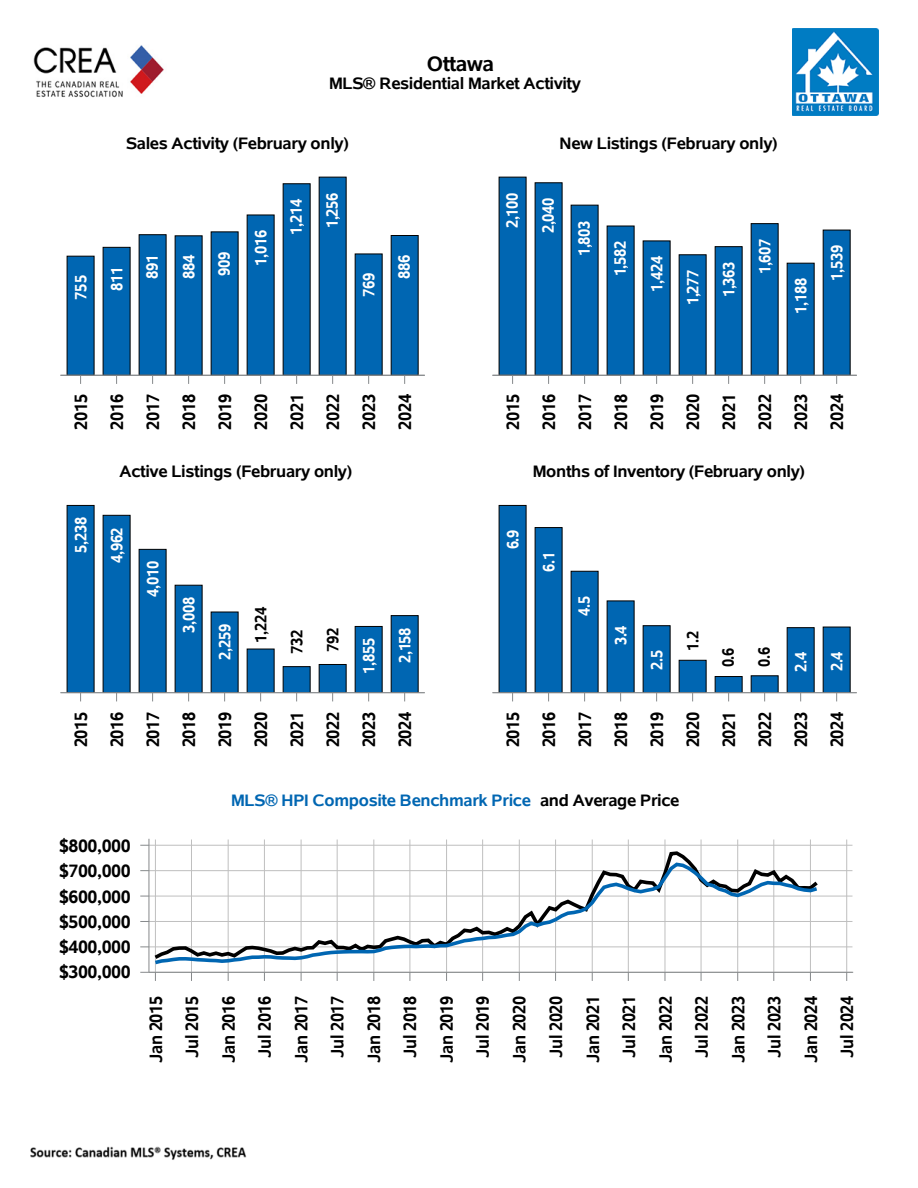
<style>
.page{position:relative;width:918px;height:1188px;background:#fff}
.page>*{position:absolute;margin:0;border:0;box-sizing:border-box;transform-origin:0 0}
.t1{font:700 21px "Albany AMT";color:#000}
.t2{font:700 18px/36px "Albany AMT";color:#000;text-align:justify;scale:.92 1}
.t3{font:700 18px "Albany AMT";color:#000}
.t4{font:700 16.65px "Albany AMT";color:#000}
.t5{font:700 16.65px "Albany AMT";color:#0066b2}
.t6{font:700 16.5px/36px "Albany AMT";color:#fff;scale:.91 1}
.t7{font:700 16.5px/35.2px "Albany AMT";color:#fff;scale:.92 1}
.t8{font:700 16.5px/36px "Albany AMT";color:#fff;scale:.9 1}
.t9{font:700 16.5px/36px "Albany AMT";color:#000;scale:.91 1}
.t10{font:700 16.5px/35.7px "Albany AMT";color:#000;scale:.9 1}
.s1{color:#000}
</style>
<div class="page">
<img style="left:27px;top:1146px;width:221px;height:15px">
<img style="left:33px;top:45px;width:131px;height:53px">
<img style="left:792px;top:29px;width:86px;height:86px">
<hr style="left:60px;top:375px;width:365px;height:1px;background:#86898b">
<svg style="left:66px;top:255px;width:29px;height:129px;background:#1a6dab"></svg>
<svg style="left:102px;top:247px;width:29px;height:137px;background:#186cab"></svg>
<svg style="left:138px;top:234px;width:29px;height:150px;background:#166bab"></svg>
<svg style="left:174px;top:235px;width:29px;height:149px;background:#176bab"></svg>
<svg style="left:210px;top:231px;width:29px;height:153px;background:#166bab"></svg>
<svg style="left:246px;top:214px;width:29px;height:170px;background:#156bab"></svg>
<svg style="left:282px;top:183px;width:29px;height:201px;background:#1369aa"></svg>
<svg style="left:318px;top:176px;width:29px;height:208px;background:#136aaa"></svg>
<svg style="left:354px;top:253px;width:29px;height:131px;background:#196dab"></svg>
<svg style="left:390px;top:235px;width:29px;height:149px;background:#166bab"></svg>
<hr style="left:492px;top:375px;width:365px;height:1px;background:#86898b">
<svg style="left:498px;top:176px;width:29px;height:208px;background:#136aaa"></svg>
<svg style="left:534px;top:182px;width:29px;height:202px;background:#1369aa"></svg>
<svg style="left:570px;top:204px;width:29px;height:180px;background:#156baa"></svg>
<svg style="left:606px;top:225px;width:29px;height:159px;background:#166bab"></svg>
<svg style="left:642px;top:240px;width:29px;height:144px;background:#176cab"></svg>
<svg style="left:678px;top:254px;width:29px;height:130px;background:#196dab"></svg>
<svg style="left:714px;top:246px;width:29px;height:138px;background:#176cab"></svg>
<svg style="left:750px;top:223px;width:29px;height:161px;background:#156baa"></svg>
<svg style="left:786px;top:262px;width:29px;height:122px;background:#1b6eac"></svg>
<svg style="left:822px;top:229px;width:29px;height:155px;background:#176cab"></svg>
<hr style="left:60px;top:692px;width:365px;height:1px;background:#86898b">
<svg style="left:66px;top:505px;width:29px;height:196px;background:#1269aa"></svg>
<svg style="left:102px;top:515px;width:29px;height:186px;background:#136aaa"></svg>
<svg style="left:138px;top:549px;width:29px;height:152px;background:#166bab"></svg>
<svg style="left:174px;top:584px;width:29px;height:117px;background:#1b6eac"></svg>
<svg style="left:210px;top:611px;width:29px;height:90px;background:#2071ad"></svg>
<svg style="left:246px;top:648px;width:29px;height:53px;background:#317ab1"></svg>
<svg style="left:282px;top:666px;width:29px;height:35px"></svg>
<svg style="left:318px;top:664px;width:29px;height:37px"></svg>
<svg style="left:354px;top:626px;width:29px;height:75px;background:#2372ae"></svg>
<svg style="left:390px;top:615px;width:29px;height:86px;background:#2071ad"></svg>
<hr style="left:492px;top:692px;width:365px;height:1px;background:#86898b">
<svg style="left:498px;top:505px;width:29px;height:196px;background:#1269aa"></svg>
<svg style="left:534px;top:527px;width:29px;height:174px;background:#146aaa"></svg>
<svg style="left:570px;top:571px;width:29px;height:130px;background:#186cab"></svg>
<svg style="left:606px;top:600px;width:29px;height:101px;background:#1d6fac"></svg>
<svg style="left:642px;top:625px;width:29px;height:76px;background:#2372ae"></svg>
<svg style="left:678px;top:660px;width:29px;height:41px"></svg>
<svg style="left:714px;top:676px;width:29px;height:25px"></svg>
<svg style="left:750px;top:675px;width:29px;height:26px"></svg>
<svg style="left:786px;top:627px;width:29px;height:74px;background:#2473ae"></svg>
<svg style="left:822px;top:626px;width:29px;height:75px;background:#2573ae"></svg>
<svg style="left:150px;top:839px;width:703px;height:133px"></svg>
<hr style="left:155px;top:840px;width:1px;height:132px;background:#bfbfbf">
<hr style="left:191px;top:840px;width:1px;height:132px;background:#bfbfbf">
<hr style="left:228px;top:840px;width:1px;height:132px;background:#bfbfbf">
<hr style="left:264px;top:840px;width:1px;height:132px;background:#bfbfbf">
<hr style="left:301px;top:840px;width:1px;height:132px;background:#bfbfbf">
<hr style="left:337px;top:840px;width:1px;height:132px;background:#bfbfbf">
<hr style="left:373px;top:840px;width:1px;height:132px;background:#bfbfbf">
<hr style="left:410px;top:840px;width:1px;height:132px;background:#bfbfbf">
<hr style="left:446px;top:840px;width:1px;height:132px;background:#bfbfbf">
<hr style="left:482px;top:840px;width:1px;height:132px;background:#bfbfbf">
<hr style="left:519px;top:840px;width:1px;height:132px;background:#bfbfbf">
<hr style="left:555px;top:840px;width:1px;height:132px;background:#bfbfbf">
<hr style="left:592px;top:840px;width:1px;height:132px;background:#bfbfbf">
<hr style="left:628px;top:840px;width:1px;height:132px;background:#bfbfbf">
<hr style="left:665px;top:840px;width:1px;height:132px;background:#bfbfbf">
<hr style="left:701px;top:840px;width:1px;height:132px;background:#bfbfbf">
<hr style="left:737px;top:840px;width:1px;height:132px;background:#bfbfbf">
<hr style="left:773px;top:840px;width:1px;height:132px;background:#bfbfbf">
<hr style="left:810px;top:840px;width:1px;height:132px;background:#bfbfbf">
<hr style="left:846px;top:840px;width:1px;height:132px;background:#bfbfbf">
<hr style="left:149px;top:947px;width:703px;height:1px;background:#bfbfbf">
<hr style="left:149px;top:921px;width:703px;height:1px;background:#bfbfbf">
<hr style="left:149px;top:896px;width:703px;height:1px;background:#bfbfbf">
<hr style="left:149px;top:870px;width:703px;height:1px;background:#bfbfbf">
<hr style="left:149px;top:845px;width:703px;height:1px;background:#bfbfbf">
<svg style="left:151px;top:849px;width:671px;height:113px"></svg>
<svg style="left:151px;top:861px;width:670px;height:106px"></svg>
<hr style="left:149px;top:972px;width:704px;height:1px;background:#86898b">
<hr style="left:149px;top:839px;width:1px;height:133px;background:#86898b">
<p class="t1" style="left:427px;top:52px;width:68px">Ottawa</p>
<p class="t4" style="left:329px;top:74px;width:253px">MLS® Residential Market Activity</p>
<p class="t4" style="left:126px;top:134px;width:224px">Sales Activity (February only)</p>
<p class="t7" style="left:63px;top:300px;width:28px;rotate:-90deg">755</p>
<p class="t7" style="left:99px;top:291px;width:28px;rotate:-90deg">811</p>
<p class="t7" style="left:134px;top:279px;width:28px;rotate:-90deg">891</p>
<p class="t7" style="left:171px;top:279px;width:32px;rotate:-90deg">884<br>909</p>
<p class="t6" style="left:243px;top:266px;width:40px;rotate:-90deg">1,016</p>
<p class="t6" style="left:278px;top:235px;width:41px;rotate:-90deg">1,214</p>
<p class="t6" style="left:314px;top:228px;width:40px;rotate:-90deg">1,256</p>
<p class="t7" style="left:351px;top:279px;width:28px;text-indent:-18px;rotate:-90deg">769<br>886</p>
<p class="t2" style="left:63px;top:430px;width:40px;rotate:-90deg">2015<br>2016<br>2017<br>2018<br>2019<br>2020<br>2021<br>2022<br>2023<br>2024</p>
<p class="t4" style="left:120px;top:462px;width:234px">Active Listings (February only)</p>
<p class="t6" style="left:63px;top:553px;width:40px;rotate:-90deg">5,238</p>
<p class="t6" style="left:99px;top:563px;width:40px;rotate:-90deg">4,962</p>
<p class="t6" style="left:135px;top:597px;width:40px;rotate:-90deg">4,010</p>
<p class="t6" style="left:171px;top:660px;width:70px;text-indent:27px;rotate:-90deg">3,008<br>2,259</p>
<p class="t9" style="left:243px;top:654px;width:52px;text-indent:11px;rotate:-90deg">1,224<br>732<br>792</p>
<p class="t6" style="left:351px;top:663px;width:40px;text-indent:-11px;rotate:-90deg">1,855<br>2,158</p>
<p class="t2" style="left:63px;top:747px;width:40px;rotate:-90deg">2015<br>2016<br>2017<br>2018<br>2019<br>2020<br>2021<br>2022<br>2023<br>2024</p>
<p class="t4" style="left:559px;top:134px;width:219px">New Listings (February only)</p>
<p class="t6" style="left:494px;top:228px;width:40px;rotate:-90deg">2,100</p>
<p class="t6" style="left:530px;top:233px;width:40px;rotate:-90deg">2,040</p>
<p class="t6" style="left:566px;top:256px;width:40px;rotate:-90deg">1,803</p>
<p class="t6" style="left:602px;top:276px;width:40px;rotate:-90deg">1,582</p>
<p class="t6" style="left:639px;top:292px;width:41px;rotate:-90deg">1,424</p>
<p class="t6" style="left:675px;top:305px;width:40px;rotate:-90deg">1,277</p>
<p class="t6" style="left:711px;top:297px;width:40px;rotate:-90deg">1,363</p>
<p class="t6" style="left:747px;top:274px;width:40px;rotate:-90deg">1,607</p>
<p class="t6" style="left:783px;top:314px;width:40px;rotate:-90deg">1,188</p>
<p class="t6" style="left:819px;top:281px;width:40px;rotate:-90deg">1,539</p>
<p class="t2" style="left:495px;top:430px;width:40px;rotate:-90deg">2015<br>2016<br>2017<br>2018<br>2019<br>2020<br>2021<br>2022<br>2023<br>2024</p>
<p class="t4" style="left:533px;top:462px;width:273px">Months of Inventory (February only)</p>
<p class="t8" style="left:495px;top:549px;width:23px;rotate:-90deg">6.9</p>
<p class="t8" style="left:531px;top:572px;width:23px;rotate:-90deg">6.1</p>
<p class="t8" style="left:566px;top:616px;width:23px;rotate:-90deg">4.5</p>
<p class="t8" style="left:603px;top:645px;width:23px;rotate:-90deg">3.4</p>
<p class="t8" style="left:639px;top:670px;width:23px;rotate:-90deg">2.5</p>
<p class="t10" style="left:675px;top:667px;width:41px;text-indent:17px;rotate:-90deg">1.2<br>0.6<br>0.6</p>
<p class="t8" style="left:783px;top:672px;width:24px;rotate:-90deg">2.4<br>2.4</p>
<p class="t2" style="left:495px;top:747px;width:40px;rotate:-90deg">2015<br>2016<br>2017<br>2018<br>2019<br>2020<br>2021<br>2022<br>2023<br>2024</p>
<p class="t3" style="left:59px;top:835px;width:73px">$800,000</p>
<p class="t3" style="left:59px;top:861px;width:73px">$700,000</p>
<p class="t3" style="left:59px;top:887px;width:73px">$600,000</p>
<p class="t3" style="left:59px;top:912px;width:73px">$500,000</p>
<p class="t3" style="left:59px;top:937px;width:73px">$400,000</p>
<p class="t3" style="left:59px;top:962px;width:73px">$300,000</p>
<p class="t5" style="left:231px;top:791px;width:449px">MLS® HPI Composite Benchmark Price <span class="s1">and Average Price</span></p>
<p class="t2" style="left:138px;top:1063px;width:74px;line-height:36.5px;rotate:-90deg">Jan 2015<br>Jul 2015<br>Jan 2016<br>Jul 2016<br>Jan 2017<br>Jul 2017<br>Jan 2018<br>Jul 2018<br>Jan 2019<br>Jul 2019<br>Jan 2020<br>Jul 2020<br>Jan 2021<br>Jul 2021<br>Jan 2022<br>Jul 2022<br>Jan 2023<br>Jul 2023<br>Jan 2024<br>Jul 2024</p>
</div>
